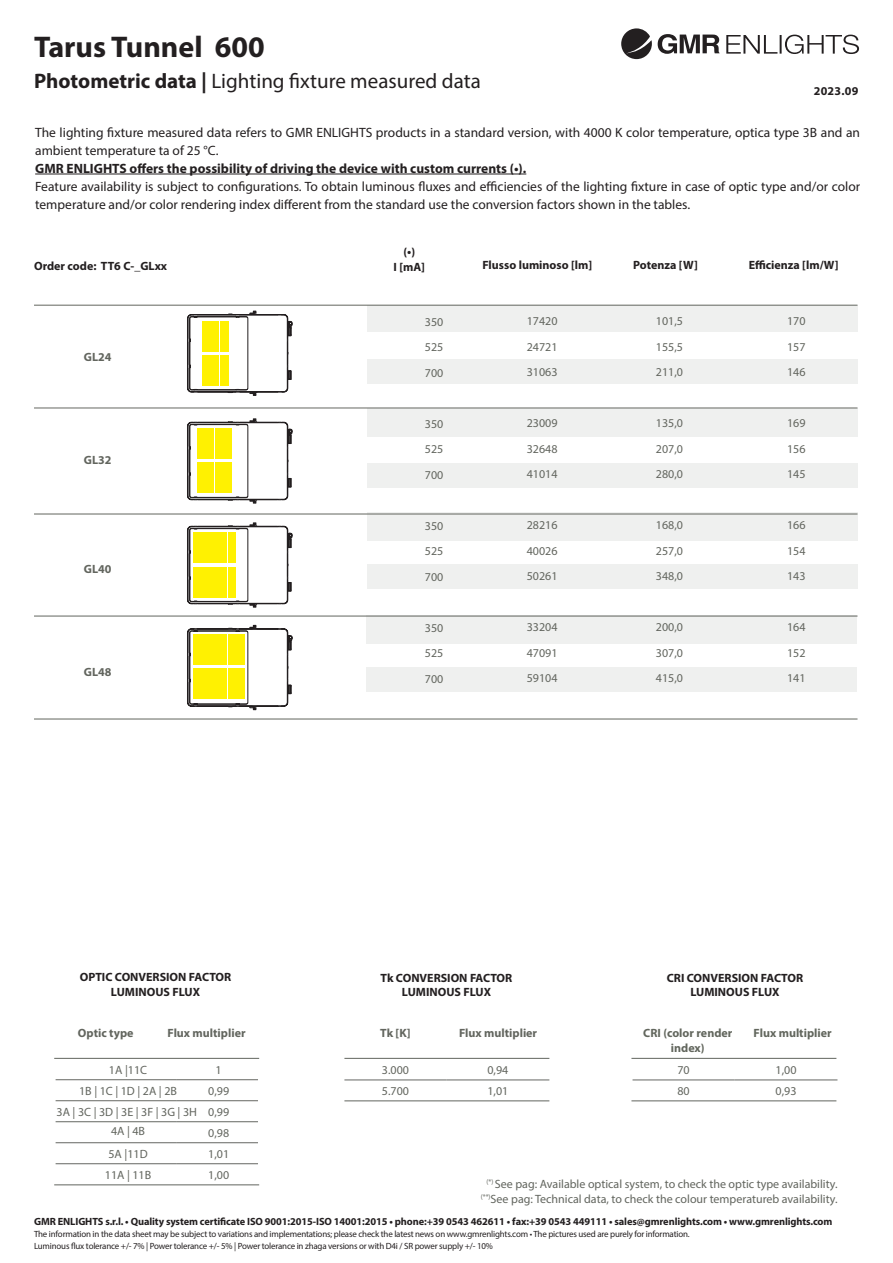
<style>
.page{position:relative;width:893px;height:1263px;background:#fff}
.page>*{position:absolute;margin:0;border:0;box-sizing:border-box;transform-origin:0 0}
.t1{font:700 30px "Myriad Pro";color:#231f20}
.t2{font:21px "Myriad Pro";color:#231f20}
.t3{font:13.5px/18px "Myriad Pro";color:#231f20}
.t4{font:700 13.5px "Myriad Pro";color:#231f20}
.t5{font:12px/25.5px "Myriad Pro";color:#62655e;text-align:justify}
.t6{font:700 12px/14.4px "Myriad Pro";color:#231f20;text-align:center}
.t7{font:700 12px "Myriad Pro";color:#62655e}
.t8{font:700 12px/14.4px "Myriad Pro";color:#62665d;text-align:center}
.t9{font:700 10.5px "Myriad Pro";letter-spacing:-.01em;color:#231f20}
.t10{font:9px/12px "Myriad Pro";letter-spacing:-.02em;color:#231f20}
.s1{font-weight:700}
.s2{font-weight:600;font-size:13.5px}
</style>
<div class="page">
<svg style="left:621px;top:28px;width:31px;height:31px"></svg>
<svg style="left:658px;top:34px;width:61px;height:20px"></svg>
<svg style="left:726px;top:35px;width:133px;height:19px"></svg>
<div style="left:367px;top:305px;width:490px;height:27px;background:#eff0ef"></div>
<div style="left:367px;top:359px;width:490px;height:24px;background:#eff0ef"></div>
<div style="left:367px;top:408px;width:490px;height:28px;background:#eff0ef"></div>
<div style="left:367px;top:463px;width:490px;height:24px;background:#eff0ef"></div>
<div style="left:367px;top:512px;width:490px;height:28px;background:#eff0ef"></div>
<div style="left:367px;top:564px;width:490px;height:24px;background:#eff0ef"></div>
<div style="left:367px;top:615px;width:490px;height:28px;background:#eff0ef"></div>
<div style="left:367px;top:667px;width:490px;height:24px;background:#eff0ef"></div>
<hr style="left:34px;top:305px;width:823px;height:1px;background:#62655e">
<hr style="left:34px;top:514px;width:823px;height:1px;background:#62655e">
<hr style="left:34px;top:408px;width:823px;height:1px;background:#656762">
<hr style="left:56px;top:1100px;width:121px;height:1px;background:#656762">
<hr style="left:177px;top:1100px;width:81px;height:1px;background:#656762">
<hr style="left:56px;top:1121px;width:121px;height:1px;background:#656762">
<hr style="left:177px;top:1121px;width:81px;height:1px;background:#656762">
<hr style="left:56px;top:1142px;width:121px;height:1px;background:#656762">
<hr style="left:177px;top:1142px;width:81px;height:1px;background:#656762">
<hr style="left:56px;top:1163px;width:121px;height:1px;background:#656762">
<hr style="left:177px;top:1163px;width:81px;height:1px;background:#656762">
<hr style="left:56px;top:1079px;width:121px;height:1px;background:#656762">
<hr style="left:177px;top:1079px;width:81px;height:1px;background:#656762">
<hr style="left:344px;top:1080px;width:102px;height:1px;background:#656762">
<hr style="left:446px;top:1080px;width:103px;height:1px;background:#656762">
<hr style="left:632px;top:1080px;width:103px;height:1px;background:#656762">
<hr style="left:735px;top:1080px;width:102px;height:1px;background:#656762">
<hr style="left:54px;top:1058px;width:205px;height:1px;background:#62655e">
<hr style="left:54px;top:1184px;width:205px;height:1px;background:#62655e">
<hr style="left:344px;top:1058px;width:205px;height:1px;background:#62655e">
<hr style="left:344px;top:1100px;width:205px;height:1px;background:#62655e">
<hr style="left:631px;top:1058px;width:205px;height:1px;background:#62655e">
<hr style="left:631px;top:1100px;width:205px;height:1px;background:#62655e">
<svg style="left:187px;top:311px;width:105px;height:85px"></svg>
<svg style="left:187px;top:523px;width:105px;height:84px"></svg>
<svg style="left:187px;top:625px;width:105px;height:85px"></svg>
<hr style="left:34px;top:719px;width:823px;height:1px;background:#62655e">
<hr style="left:34px;top:616px;width:823px;height:1px;background:#62655e">
<svg style="left:187px;top:419px;width:105px;height:84px"></svg>
<div style="left:193px;top:634px;width:16px;height:30px;background:#fff101"></div>
<div style="left:193px;top:668px;width:16px;height:30px;background:#fff101"></div>
<div style="left:211px;top:634px;width:16px;height:30px;background:#fff101"></div>
<div style="left:211px;top:668px;width:16px;height:30px;background:#fff101"></div>
<div style="left:228px;top:634px;width:16px;height:30px;background:#fff101"></div>
<div style="left:228px;top:668px;width:16px;height:30px;background:#fff101"></div>
<div style="left:193px;top:533px;width:16px;height:30px;background:#fff101"></div>
<div style="left:193px;top:567px;width:16px;height:30px;background:#fff101"></div>
<div style="left:211px;top:533px;width:16px;height:30px;background:#fff101"></div>
<div style="left:211px;top:567px;width:16px;height:30px;background:#fff101"></div>
<div style="left:228px;top:533px;width:8px;height:30px;background:#fff101"></div>
<div style="left:228px;top:567px;width:8px;height:30px;background:#fff101"></div>
<div style="left:198px;top:428px;width:16px;height:31px;background:#fff101"></div>
<div style="left:198px;top:463px;width:16px;height:30px;background:#fff101"></div>
<div style="left:215px;top:428px;width:17px;height:31px;background:#fff101"></div>
<div style="left:215px;top:463px;width:17px;height:30px;background:#fff101"></div>
<div style="left:203px;top:321px;width:16px;height:30px;background:#fff101"></div>
<div style="left:203px;top:355px;width:16px;height:31px;background:#fff101"></div>
<div style="left:220px;top:321px;width:8px;height:30px;background:#fff101"></div>
<div style="left:220px;top:355px;width:8px;height:31px;background:#fff101"></div>
<hr style="left:35px;top:174px;width:491px;height:1px;background:#231f20">
<h1 class="t1" style="left:34px;top:27px;width:232px">Tarus Tunnel 600</h1>
<h2 class="t2" style="left:34px;top:68px;width:448px"><span class="s1">Photometric data |</span> Lighting fixture measured data</h2>
<p class="t6" style="left:814px;top:83px;width:46px">2023.09</p>
<p class="t3" style="left:35px;top:123px;width:826px">The lighting fixture measured data refers to GMR ENLIGHTS products in a standard version, with 4000 K color temperature, optica type 3B and an ambient temperature ta of 25 °C.</p>
<p class="t4" style="left:35px;top:159px;width:493px">GMR ENLIGHTS offers the possibility of driving the device with custom currents (•).</p>
<p class="t3" style="left:35px;top:177px;width:826px">Feature availability is subject to configurations. To obtain luminous fluxes and efficiencies of the lighting fixture in case of optic type and/or color temperature and/or color rendering index different from the standard use the conversion factors shown in the tables.</p>
<p class="t6" style="left:34px;top:258px;width:135px">Order code: TT6 C-_GLxx</p>
<p class="t7" style="left:84px;top:350px;width:29px">GL24</p>
<p class="t7" style="left:84px;top:452px;width:29px">GL32</p>
<p class="t7" style="left:84px;top:561px;width:29px">GL40</p>
<p class="t7" style="left:84px;top:664px;width:29px">GL48</p>
<p class="t6" style="left:394px;top:245px;width:33px">(<span class="s2">•</span>)<br>I [mA]</p>
<p class="t5" style="left:425px;top:308px;width:20px">350<br>525<br>700</p>
<p class="t5" style="left:425px;top:410px;width:20px">350<br>525<br>700</p>
<p class="t5" style="left:425px;top:512px;width:20px">350<br>525<br>700</p>
<p class="t5" style="left:425px;top:614px;width:20px">350<br>525<br>700</p>
<p class="t6" style="left:482px;top:257px;width:111px">Flusso luminoso [lm]</p>
<p class="t6" style="left:633px;top:257px;width:66px">Potenza [W]</p>
<p class="t6" style="left:749px;top:257px;width:91px">Efficienza [lm/W]</p>
<p class="t5" style="left:527px;top:308px;width:32px">17420<br>24721<br>31063</p>
<p class="t5" style="left:527px;top:410px;width:32px">23009<br>32648<br>41014</p>
<p class="t5" style="left:527px;top:512px;width:32px">28216<br>40026<br>50261</p>
<p class="t5" style="left:527px;top:614px;width:32px">33204<br>47091<br>59104</p>
<p class="t5" style="left:656px;top:308px;width:29px">101,5<br>155,5<br>211,0</p>
<p class="t5" style="left:656px;top:410px;width:29px">135,0<br>207,0<br>280,0</p>
<p class="t5" style="left:656px;top:512px;width:29px">168,0<br>257,0<br>348,0</p>
<p class="t5" style="left:656px;top:614px;width:29px">200,0<br>307,0<br>415,0</p>
<p class="t5" style="left:787px;top:308px;width:20px">170<br>157<br>146</p>
<p class="t5" style="left:787px;top:410px;width:20px">169<br>156<br>145</p>
<p class="t5" style="left:787px;top:512px;width:20px">166<br>154<br>143</p>
<p class="t5" style="left:787px;top:614px;width:20px">164<br>152<br>141</p>
<p class="t6" style="left:381px;top:970px;width:133px">Tk CONVERSION FACTOR<br>LUMINOUS FLUX</p>
<p class="t6" style="left:667px;top:970px;width:138px">CRI CONVERSION FACTOR<br>LUMINOUS FLUX</p>
<p class="t6" style="left:80px;top:970px;width:153px">OPTIC CONVERSION FACTOR<br>LUMINOUS FLUX</p>
<p class="t7" style="left:78px;top:1025px;width:57px">Optic type</p>
<p class="t7" style="left:168px;top:1025px;width:80px">Flux multiplier</p>
<p class="t7" style="left:380px;top:1025px;width:32px">Tk [K]</p>
<p class="t7" style="left:459px;top:1025px;width:80px">Flux multiplier</p>
<p class="t8" style="left:643px;top:1025px;width:91px">CRI (color render index)</p>
<p class="t8" style="left:754px;top:1025px;width:80px">Flux multiplier</p>
<p class="t5" style="left:79px;top:1059px;width:99px;line-height:21px;text-align:center">1A |11C<br>1B | 1C | 1D | 2A | 2B</p>
<p class="t5" style="left:111px;top:1118px;width:36px">4A | 4B</p>
<p class="t5" style="left:57px;top:1099px;width:142px">3A | 3C | 3D | 3E | 3F | 3G | 3H</p>
<p class="t5" style="left:208px;top:1059px;width:22px;line-height:21px;text-align:center">1<br>0,99<br>0,99<br>0,98</p>
<p class="t5" style="left:108px;top:1141px;width:41px">5A |11D</p>
<p class="t5" style="left:208px;top:1141px;width:22px">1,01</p>
<p class="t5" style="left:105px;top:1162px;width:48px">11A | 11B</p>
<p class="t5" style="left:208px;top:1162px;width:22px">1,00</p>
<p class="t5" style="left:382px;top:1057px;width:29px">3.000</p>
<p class="t5" style="left:487px;top:1057px;width:22px">0,94</p>
<p class="t5" style="left:382px;top:1078px;width:29px">5.700</p>
<p class="t5" style="left:487px;top:1078px;width:22px">1,01</p>
<p class="t5" style="left:677px;top:1057px;width:14px">70</p>
<p class="t5" style="left:775px;top:1057px;width:22px">1,00</p>
<p class="t5" style="left:677px;top:1078px;width:14px">80</p>
<p class="t5" style="left:775px;top:1078px;width:22px">0,93</p>
<p class="t5" style="left:481px;top:1177px;width:358px;line-height:14.4px;text-align:center"><sup>(*)</sup> See pag: Available optical system, to check the optic type availability. <sup>(**)</sup>See pag: Technical data, to check the colour temperatureb availability.</p>
<p class="t9" style="left:34px;top:1215px;width:800px">GMR ENLIGHTS s.r.l. • Quality system certificate ISO 9001:2015-ISO 14001:2015 • phone:+39 0543 462611 • fax:+39 0543 449111 • sales@gmrenlights.com • www.gmrenlights.com</p>
<p class="t10" style="left:34px;top:1228px;width:657px">The information in the data sheet may be subject to variations and implementations; please check the latest news on www.gmrenlights.com • The pictures used are purely for information.<br>Luminous flux tolerance +/- 7% | Power tolerance +/- 5% | Power tolerance in zhaga versions or with D4i / SR power supply +/- 10%</p>
</div>
